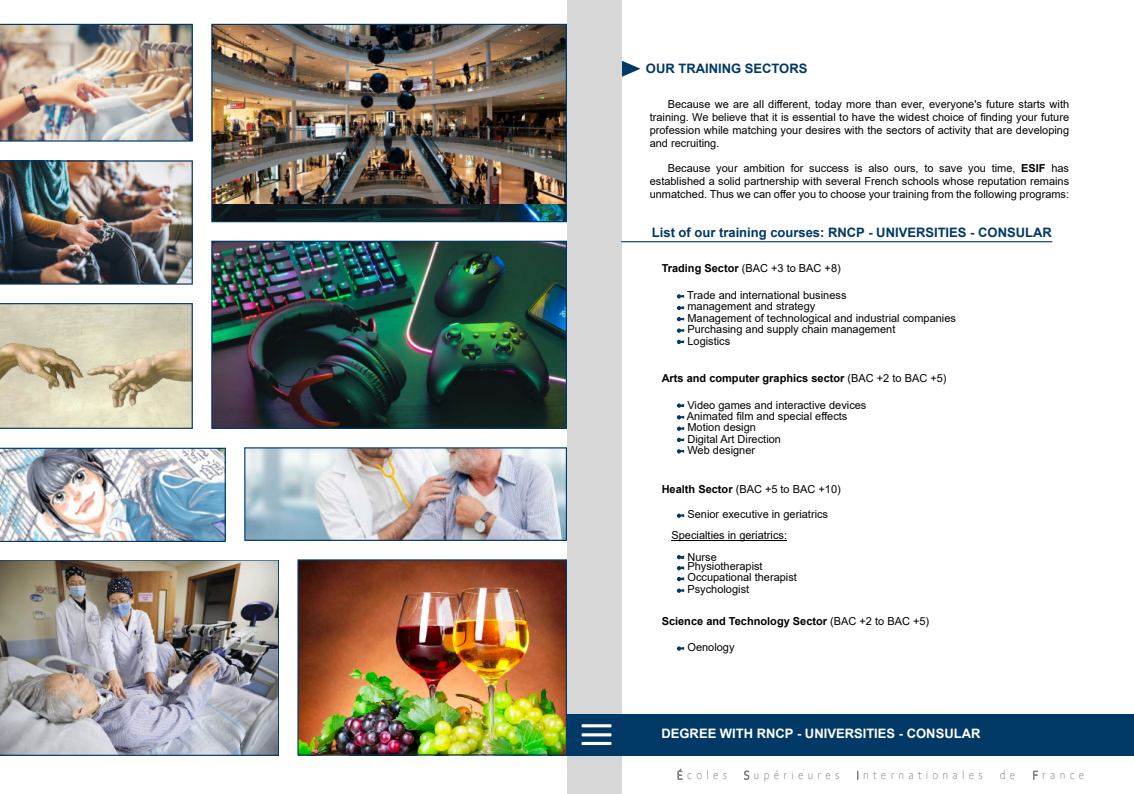
<style>
.page{position:relative;width:1134px;height:794px;background:#fff}
.page>*{position:absolute;margin:0;border:0;box-sizing:border-box;transform-origin:0 0}
.t1{font:700 13px "Arial";color:#003866}
.t2{font:700 13px "Arial";color:#fff}
.t3{font:300 12.7px "Corbel";letter-spacing:.38em;color:#727272;scale:.88 1}
.t4{font:11px/12.8px "Arial";color:#000;text-align:justify}
.t5{font:700 11px "Arial";color:#000}
.s1{font-weight:700}
.s2{font-weight:400}
</style>
<div class="page">
<div style="left:567px;top:0;width:55px;height:794px;background:#d7d7d7"></div>
<div style="left:567px;top:714px;width:567px;height:41px;background:#003866"></div>
<hr style="left:582px;top:724px;width:29px;height:3px;background:#fff">
<hr style="left:582px;top:733px;width:29px;height:3px;background:#fff">
<hr style="left:582px;top:742px;width:29px;height:3px;background:#fff">
<hr style="left:671px;top:540px;width:116px;height:1px;background:#000">
<hr style="left:621px;top:241px;width:431px;height:1px;background:#003866">
<svg style="left:677px;top:403px;width:7px;height:5px"></svg>
<svg style="left:677px;top:415px;width:7px;height:4px"></svg>
<svg style="left:677px;top:426px;width:7px;height:5px"></svg>
<svg style="left:677px;top:438px;width:7px;height:4px"></svg>
<svg style="left:677px;top:449px;width:7px;height:4px"></svg>
<svg style="left:677px;top:513px;width:7px;height:5px"></svg>
<svg style="left:677px;top:555px;width:7px;height:4px"></svg>
<svg style="left:677px;top:566px;width:7px;height:4px"></svg>
<svg style="left:677px;top:577px;width:7px;height:4px"></svg>
<svg style="left:677px;top:588px;width:7px;height:5px"></svg>
<svg style="left:677px;top:646px;width:7px;height:4px"></svg>
<svg style="left:677px;top:294px;width:7px;height:4px"></svg>
<svg style="left:677px;top:306px;width:7px;height:4px"></svg>
<svg style="left:677px;top:317px;width:7px;height:4px"></svg>
<svg style="left:677px;top:328px;width:7px;height:5px"></svg>
<svg style="left:677px;top:340px;width:7px;height:4px"></svg>
<img style="left:0;top:560px;width:279px;height:196px">
<img style="left:0;top:24px;width:193px;height:118px">
<img style="left:211px;top:24px;width:356px;height:198px">
<img style="left:211px;top:241px;width:356px;height:188px">
<img style="left:0;top:160px;width:193px;height:125px">
<svg style="left:0;top:303px;width:193px;height:126px;background:#cdc6ab"></svg>
<img style="left:0;top:448px;width:226px;height:94px">
<img style="left:244px;top:447px;width:323px;height:94px">
<img style="left:297px;top:559px;width:270px;height:196px">
<svg style="left:622px;top:61px;width:18px;height:16px"></svg>
<svg style="left:677px;top:768px;width:6px;height:12px"></svg>
<svg style="left:744px;top:770px;width:5px;height:10px"></svg>
<svg style="left:1033px;top:770px;width:5px;height:10px"></svg>
<p class="t1" style="left:646px;top:63px;width:163px">OUR TRAINING SECTORS</p>
<p class="t4" style="left:650px;top:99px;width:421px;text-indent:18px">Because we are all different, today more than ever, everyone's future starts with training. We believe that it is essential to have the widest choice of finding your future profession while matching your desires with the sectors of activity that are developing and recruiting.</p>
<p class="t4" style="left:650px;top:163px;width:421px;text-indent:18px">Because your ambition for success is also ours, to save you time, <span class="s1">ESIF</span> has established a solid partnership with several French schools whose reputation remains unmatched. Thus we can offer you to choose your training from the following programs:</p>
<p class="t1" style="left:652px;top:227px;width:401px">List of our training courses: RNCP - UNIVERSITIES - CONSULAR</p>
<p class="t4" style="left:662px;top:263px;width:181px"><span class="s1">Trading Sector</span> (BAC +3 to BAC +8)</p>
<p class="t4" style="left:681px;top:290px;width:167px">- Trade and international business</p>
<p class="t4" style="left:681px;top:301px;width:136px">- management and strategy</p>
<p class="t4" style="left:681px;top:312px;width:277px">- Management of technological and industrial companies</p>
<p class="t4" style="left:681px;top:324px;width:216px">- Purchasing and supply chain management</p>
<p class="t4" style="left:681px;top:335px;width:51px">- Logistics</p>
<p class="t5" style="left:662px;top:374px;width:286px">Arts and computer graphics sector <span class="s2">(BAC +2 to BAC +5)</span></p>
<p class="t4" style="left:681px;top:399px;width:187px">- Video games and interactive devices</p>
<p class="t4" style="left:681px;top:410px;width:168px">- Animated film and special effects</p>
<p class="t4" style="left:681px;top:422px;width:77px">- Motion design</p>
<p class="t4" style="left:681px;top:433px;width:102px">- Digital Art Direction</p>
<p class="t4" style="left:681px;top:445px;width:76px">- Web designer</p>
<p class="t4" style="left:662px;top:483px;width:181px"><span class="s1">Health Sector</span> (BAC +5 to BAC +10)</p>
<p class="t4" style="left:671px;top:530px;width:117px">Specialties in geriatrics:</p>
<p class="t4" style="left:681px;top:509px;width:149px">- Senior executive in geriatrics</p>
<p class="t4" style="left:681px;top:552px;width:38px">- Nurse</p>
<p class="t4" style="left:681px;top:561px;width:83px">- Physiotherapist</p>
<p class="t4" style="left:681px;top:572px;width:118px">- Occupational therapist</p>
<p class="t4" style="left:681px;top:583px;width:70px">- Psychologist</p>
<p class="t5" style="left:662px;top:617px;width:269px">Science and Technology Sector <span class="s2">(BAC +2 to BAC +5)</span></p>
<p class="t4" style="left:681px;top:641px;width:55px">- Oenology</p>
<p class="t2" style="left:661px;top:728px;width:320px">DEGREE WITH RNCP - UNIVERSITIES - CONSULAR</p>
<p class="t3" style="left:687px;top:770px;width:47px">coles</p>
<p class="t3" style="left:754px;top:770px;width:99px">upérieures</p>
<p class="t3" style="left:863px;top:770px;width:137px">nternationales</p>
<p class="t3" style="left:1000px;top:770px;width:19px">d e</p>
<p class="t3" style="left:1042px;top:770px;width:49px">rance</p>
</div>
